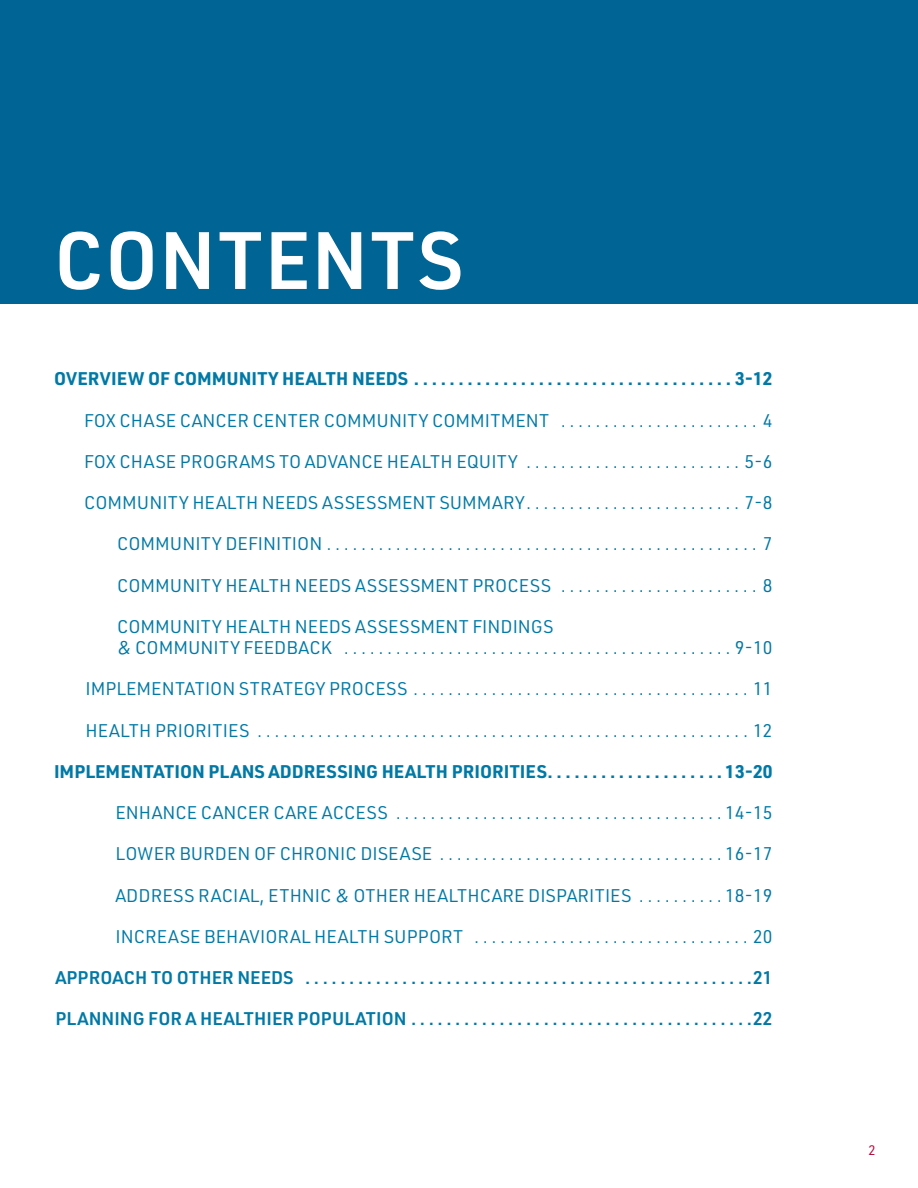
<style>
.page{position:relative;width:918px;height:1188px;background:#fff}
.page>*{position:absolute;margin:0;border:0;box-sizing:border-box;transform-origin:0 0}
.t1{font:600 79.5px "URWDIN";letter-spacing:.025em;color:#fff}
.t2{font:18px/21px "URWDIN";color:#0079a6}
.t3{font:600 18px "URWDIN";color:#0079a6}
.t4{font:700 18px "URWDIN";color:#0079a6}
.t5{font:13.5px "URWDIN";color:#b30838}
</style>
<div class="page">
<div style="left:0;top:0;width:918px;height:303px;background:#006594"></div>
<h1 class="t1" style="left:54px;top:207px;width:411px">CONTENTS</h1>
<p class="t4" style="left:54px;top:367px;width:720px">OVERVIEW OF COMMUNITY HEALTH NEEDS . . . . . . . . . . . . . . . . . . . . . . . . . . . . . . . . . . . . 3-12</p>
<p class="t2" style="left:84px;top:409px;width:690px">FOX CHASE CANCER CENTER COMMUNITY COMMITMENT . . . . . . . . . . . . . . . . . . . . . . . 4</p>
<p class="t2" style="left:84px;top:451px;width:690px">FOX CHASE PROGRAMS TO ADVANCE HEALTH EQUITY . . . . . . . . . . . . . . . . . . . . . . . . . 5-6</p>
<p class="t2" style="left:84px;top:492px;width:690px">COMMUNITY HEALTH NEEDS ASSESSMENT SUMMARY . . . . . . . . . . . . . . . . . . . . . . . . . 7-8</p>
<p class="t2" style="left:117px;top:533px;width:657px">COMMUNITY DEFINITION . . . . . . . . . . . . . . . . . . . . . . . . . . . . . . . . . . . . . . . . . . . . . . . . . . 7</p>
<p class="t2" style="left:117px;top:574px;width:657px">COMMUNITY HEALTH NEEDS ASSESSMENT PROCESS . . . . . . . . . . . . . . . . . . . . . . . 8</p>
<p class="t2" style="left:117px;top:616px;width:657px">COMMUNITY HEALTH NEEDS ASSESSMENT FINDINGS<br>&amp; COMMUNITY FEEDBACK . . . . . . . . . . . . . . . . . . . . . . . . . . . . . . . . . . . . . . . . . . . . . 9-10</p>
<p class="t2" style="left:86px;top:678px;width:689px">IMPLEMENTATION STRATEGY PROCESS . . . . . . . . . . . . . . . . . . . . . . . . . . . . . . . . . . . . . . . 11</p>
<p class="t2" style="left:86px;top:719px;width:689px">HEALTH PRIORITIES . . . . . . . . . . . . . . . . . . . . . . . . . . . . . . . . . . . . . . . . . . . . . . . . . . . . . . . . . 12</p>
<p class="t4" style="left:54px;top:759px;width:720px">IMPLEMENTATION PLANS ADDRESSING HEALTH PRIORITIES . . . . . . . . . . . . . . . . . . . 13-20</p>
<p class="t2" style="left:116px;top:802px;width:658px">ENHANCE CANCER CARE ACCESS . . . . . . . . . . . . . . . . . . . . . . . . . . . . . . . . . . . . . 14-15</p>
<p class="t2" style="left:116px;top:843px;width:658px">LOWER BURDEN OF CHRONIC DISEASE .................................16-17</p>
<p class="t2" style="left:116px;top:884px;width:658px">ADDRESS RACIAL, ETHNIC &amp; OTHER HEALTHCARE DISPARITIES . . . . . . . . . 18-19</p>
<p class="t2" style="left:116px;top:925px;width:658px">INCREASE BEHAVIORAL HEALTH SUPPORT . . . . . . . . . . . . . . . . . . . . . . . . . . . . . . . . 20</p>
<p class="t3" style="left:56px;top:965px;width:718px">APPROACH TO OTHER NEEDS . . . . . . . . . . . . . . . . . . . . . . . . . . . . . . . . . . . . . . . . . . . . . . . . . . 21</p>
<p class="t3" style="left:56px;top:1007px;width:718px">PLANNING FOR A HEALTHIER POPULATION . . . . . . . . . . . . . . . . . . . . . . . . . . . . . . . . . . . . . . 22</p>
<p class="t5" style="left:868px;top:1141px;width:9px">2</p>
</div>
